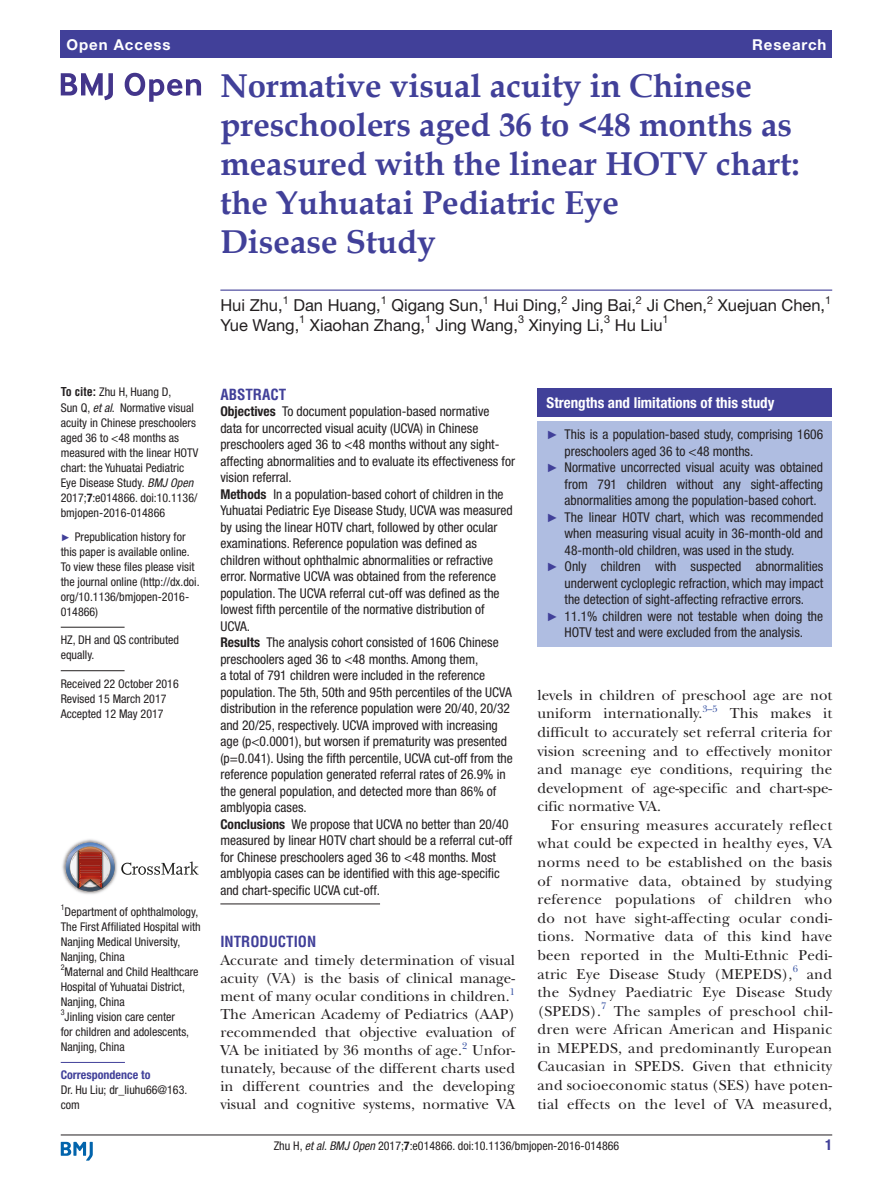
<style>
.page{position:relative;width:893px;height:1191px;background:#fff}
.page>*{position:absolute;margin:0;border:0;box-sizing:border-box;transform-origin:0 0}
.t1{font:700 33px/39px "Book Antiqua";color:#414099}
.t2{font:16.5px "Helvetica Neue LT Std";color:#231f20}
.t3{font:15px/18.6px "New Baskerville";color:#231f20;text-align:justify}
.t4{font:700 condensed 15px "Helvetica Neue LT Std";color:#fff}
.t5{font:700 15px "Helvetica Neue LT Std";letter-spacing:.065em;color:#fff}
.t6{font:700 condensed 15px "Helvetica LT Std";color:#414099}
.t7{font:700 condensed 15px "Helvetica";color:#414099}
.t8{font:700 condensed 15px "Helvetica Neue LT Std";color:#414099}
.t9{font:condensed 13.5px/16.5px "Helvetica Neue LT Std";color:#231f20}
.t10{font:condensed 12px/15px "Helvetica Neue LT Std";color:#231f20}
.t11{font:700 condensed 12px "Helvetica Neue LT Std";color:#414099}
.t12{font:10.95px "Helvetica Neue LT Std";color:#231f20}
.t13{font:9.9px "New Baskerville";color:#3853a3}
.t14{font:condensed 7.95px "Helvetica Neue LT Std";color:#231f20}
.s1{font-family:"Helvetica LT Std";font-weight:700}
.s2{font-style:italic}
.s3{font-weight:700}
.s4{font-family:"Arial";font-stretch:normal;font-size:9.75px;color:#414099}
.s5{font-family:"Arial";font-stretch:normal;font-size:12px;color:#414099}
</style>
<div class="page">
<hr style="left:61px;top:1134px;width:771px;height:1px;background:#231f20">
<svg style="left:61px;top:1141px;width:32px;height:19px"></svg>
<div style="left:61px;top:31px;width:771px;height:27px;background:#414099"></div>
<hr style="left:220px;top:903px;width:160px;height:1px;background:#231f20">
<hr style="left:220px;top:289px;width:612px;height:2px;background:#414099">
<hr style="left:61px;top:627px;width:64px;height:1px;background:#231f20">
<hr style="left:61px;top:670px;width:64px;height:1px;background:#231f20">
<hr style="left:61px;top:1062px;width:64px;height:1px;background:#414099">
<svg style="left:61px;top:73px;width:52px;height:27px"></svg>
<svg style="left:125px;top:73px;width:76px;height:29px"></svg>
<img style="left:62px;top:839px;width:55px;height:55px">
<svg style="left:66px;top:842px;width:49px;height:49px"></svg>
<svg style="left:121px;top:861px;width:78px;height:13px"></svg>
<div style="left:538px;top:388px;width:294px;height:28px;background:#414099"></div>
<div style="left:538px;top:421px;width:294px;height:225px;background:#afbde1"></div>
<p class="t5" style="left:66px;top:35px;width:106px">Open Access</p>
<p class="t5" style="left:752px;top:35px;width:76px">Research</p>
<h1 class="t1" style="left:220px;top:66px;width:581px">Normative visual acuity in Chinese preschoolers aged 36 to &lt;48 months as measured with the linear HOTV chart: the Yuhuatai Pediatric Eye<br>Disease Study</h1>
<p class="t2" style="left:220px;top:296px;width:64px">Hui Zhu,</p>
<p class="t12" style="left:283px;top:293px;width:8px">1</p>
<p class="t2" style="left:293px;top:296px;width:89px">Dan Huang,</p>
<p class="t12" style="left:381px;top:293px;width:8px">1</p>
<p class="t2" style="left:391px;top:296px;width:93px">Qigang Sun,</p>
<p class="t12" style="left:483px;top:293px;width:8px">1</p>
<p class="t2" style="left:494px;top:296px;width:69px">Hui Ding,</p>
<p class="t12" style="left:561px;top:293px;width:8px">2</p>
<p class="t2" style="left:572px;top:296px;width:65px">Jing Bai,</p>
<p class="t12" style="left:636px;top:293px;width:8px">2</p>
<p class="t2" style="left:647px;top:296px;width:62px">Ji Chen,</p>
<p class="t12" style="left:707px;top:293px;width:8px">2</p>
<p class="t2" style="left:718px;top:296px;width:109px">Xuejuan Chen,</p>
<p class="t12" style="left:825px;top:293px;width:8px">1</p>
<p class="t2" style="left:220px;top:315px;width:80px">Yue Wang,</p>
<p class="t12" style="left:299px;top:313px;width:8px">1</p>
<p class="t2" style="left:310px;top:315px;width:117px">Xiaohan Zhang,</p>
<p class="t12" style="left:425px;top:313px;width:8px">1</p>
<p class="t2" style="left:436px;top:315px;width:84px">Jing Wang,</p>
<p class="t12" style="left:518px;top:313px;width:8px">3</p>
<p class="t2" style="left:529px;top:315px;width:77px">Xinying Li,</p>
<p class="t12" style="left:604px;top:313px;width:8px">3</p>
<p class="t2" style="left:615px;top:315px;width:49px">Hu Liu</p>
<p class="t12" style="left:663px;top:313px;width:8px">1</p>
<p class="t10" style="left:61px;top:385px;width:139px"><span class="s1">TO CITE:</span> Zhu H, Huang D,<br>Sun Q, <span class="s2">et al</span>. Normative visual acuity in Chinese preschoolers aged 36 to &lt;48 months as measured with the linear HOTV chart: the Yuhuatai Pediatric<br>Eye Disease Study. <span class="s2">BMJ Open<br></span>2017;<span class="s3">7</span>:e014866. doi:10.1136/ bmjopen-2016-014866</p>
<p class="t10" style="left:61px;top:529px;width:140px"><span class="s4">►</span> Prepublication history for this paper is available online.<br>To view these files please visit the journal online (http://dx.doi. org/10.1136/bmjopen-2016-<br>014866)</p>
<p class="t10" style="left:61px;top:632px;width:120px">HZ, DH and QS contributed equally.</p>
<p class="t10" style="left:61px;top:676px;width:120px">Received 22 October 2016<br>Revised 15 March 2017<br>Accepted 12 May 2017</p>
<p class="t14" style="left:61px;top:903px;width:5px">1</p>
<p class="t10" style="left:61px;top:904px;width:142px;text-indent:4px">Department of ophthalmology,<br>The First Affiliated Hospital with<br>Nanjing Medical University,<br>Nanjing, China</p>
<p class="t14" style="left:61px;top:963px;width:5px">2</p>
<p class="t10" style="left:61px;top:964px;width:139px;text-indent:4px">Maternal and Child Healthcare<br>Hospital of Yuhuatai District,<br>Nanjing, China<br><sup>3</sup>Jinling vision care center<br>for children and adolescents,<br>Nanjing, China</p>
<p class="t11" style="left:61px;top:1067px;width:91px">Correspondence to</p>
<p class="t10" style="left:61px;top:1082px;width:128px">Dr. Hu Liu; dr_liuhu66@163. com</p>
<p class="t7" style="left:220px;top:385px;width:67px">ABSTRACT</p>
<p class="t9" style="left:220px;top:403px;width:296px"><span class="s3">Objectives</span> To document population-based normative<br>data for uncorrected visual acuity (UCVA) in Chinese preschoolers aged 36 to &lt;48 months without any sight&shy;affecting abnormalities and to evaluate its effectiveness for vision referral.<br><span class="s3">Methods</span> In a population-based cohort of children in the Yuhuatai Pediatric Eye Disease Study, UCVA was measured by using the linear HOTV chart, followed by other ocular examinations. Reference population was defined as children without ophthalmic abnormalities or refractive error. Normative UCVA was obtained from the reference population. The UCVA referral cut-off was defined as the lowest fifth percentile of the normative distribution of UCVA.<br><span class="s3">Results</span> The analysis cohort consisted of 1606 Chinese preschoolers aged 36 to &lt;48 months. Among them,<br>a total of 791 children were included in the reference population. The 5th, 50th and 95th percentiles of the UCVA distribution in the reference population were 20/40, 20/32 and 20/25, respectively. UCVA improved with increasing age (p&lt;0.0001), but worsen if prematurity was presented (p=0.041). Using the fifth percentile, UCVA cut-off from the reference population generated referral rates of 26.9% in the general population, and detected more than 86% of amblyopia cases.<br><span class="s3">Conclusions</span> We propose that UCVA no better than 20/40 measured by linear HOTV chart should be a referral cut-off for Chinese preschoolers aged 36 to &lt;48 months. Most amblyopia cases can be identified with this age-specific and chart-specific UCVA cut-off.</p>
<p class="t6" style="left:220px;top:932px;width:97px">INTRODUCTION</p>
<p class="t3" style="left:220px;top:951px;width:296px;line-height:18px">Accurate and timely determination of visual acuity (VA) is the basis of clinical manage&shy;ment of many ocular conditions in children.</p>
<p class="t13" style="left:510px;top:985px;width:7px">1</p>
<p class="t3" style="left:220px;top:1005px;width:296px;line-height:18px">The American Academy of Pediatrics (AAP) recommended that objective evaluation of VA be initiated by 36 months of age.</p>
<p class="t13" style="left:462px;top:1039px;width:7px">2</p>
<p class="t3" style="left:220px;top:1041px;width:296px;line-height:18px;text-indent:252px">Unfor&shy;tunately, because of the different charts used in different countries and the developing visual and cognitive systems, normative VA</p>
<p class="t4" style="left:547px;top:393px;width:229px">Strengths and limitations of this study</p>
<p class="t9" style="left:547px;top:426px;width:278px"><span class="s5">►</span> This is a population-based study, comprising 1606</p>
<p class="t9" style="left:565px;top:443px;width:190px">preschoolers aged 36 to &lt;48 months.</p>
<p class="t9" style="left:547px;top:459px;width:278px"><span class="s5">►</span> Normative uncorrected visual acuity was obtained</p>
<p class="t9" style="left:565px;top:476px;width:260px">from 791 children without any sight-affecting</p>
<p class="t9" style="left:565px;top:492px;width:253px">abnormalities among the population-based cohort.</p>
<p class="t9" style="left:547px;top:509px;width:278px"><span class="s5">►</span> The linear HOTV chart, which was recommended</p>
<p class="t9" style="left:565px;top:525px;width:260px">when measuring visual acuity in 36-month-old and</p>
<p class="t9" style="left:565px;top:542px;width:231px">48-month-old children, was used in the study.</p>
<p class="t9" style="left:547px;top:558px;width:278px"><span class="s5">►</span> Only children with suspected abnormalities</p>
<p class="t9" style="left:565px;top:575px;width:260px">underwent cycloplegic refraction, which may impact</p>
<p class="t9" style="left:565px;top:591px;width:241px">the detection of sight-affecting refractive errors.</p>
<p class="t9" style="left:547px;top:608px;width:278px"><span class="s5">►</span> 11.1% children were not testable when doing the</p>
<p class="t9" style="left:565px;top:624px;width:240px">HOTV test and were excluded from the analysis.</p>
<p class="t3" style="left:538px;top:686px;width:296px">levels in children of preschool age are not uniform internationally.</p>
<p class="t13" style="left:702px;top:702px;width:17px">3–5</p>
<p class="t3" style="left:538px;top:704px;width:296px;text-indent:192px">This makes it difficult to accurately set referral criteria for vision screening and to effectively monitor and manage eye conditions, requiring the development of age-specific and chart-spe&shy;cific normative VA.</p>
<p class="t3" style="left:538px;top:816px;width:296px;text-indent:13px">For ensuring measures accurately reflect what could be expected in healthy eyes, VA norms need to be established on the basis of normative data, obtained by studying reference populations of children who do not have sight-affecting ocular condi&shy;tions. Normative data of this kind have been reported in the Multi-Ethnic Pedi&shy;atric Eye Disease Study (MEPEDS),</p>
<p class="t13" style="left:793px;top:962px;width:7px">6</p>
<p class="t3" style="left:538px;top:964px;width:296px;text-indent:269px">and the Sydney Paediatric Eye Disease Study (SPEDS).<sup>7</sup></p>
<p class="t3" style="left:538px;top:1001px;width:296px;text-indent:76px">The samples of preschool chil&shy;dren were African American and Hispanic in MEPEDS, and predominantly European Caucasian in SPEDS. Given that ethnicity and socioeconomic status (SES) have poten&shy;tial effects on the level of VA measured,</p>
<p class="t10" style="left:274px;top:1137px;width:347px">Zhu H, <span class="s2">et al</span>. <span class="s2">BMJ Open</span> 2017;<span class="s3">7</span>:e014866. doi:10.1136/bmjopen-2016-014866</p>
<p class="t8" style="left:825px;top:1135px;width:9px">1</p>
</div>
